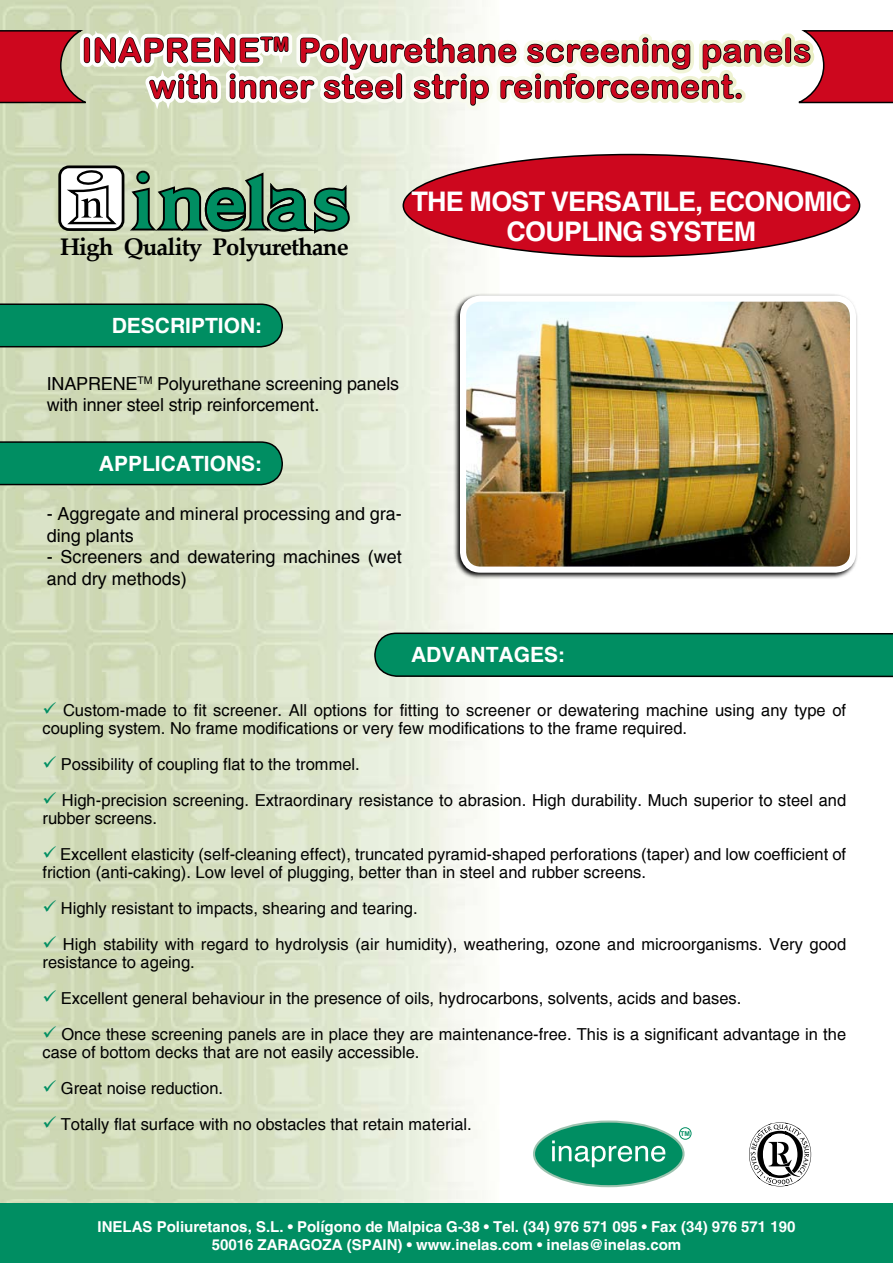
<style>
.page{position:relative;width:893px;height:1263px;background:#fff}
.page>*{position:absolute;margin:0;border:0;box-sizing:border-box;transform-origin:0 0}
.t1{font:33px/36px "Arial Rounded MT Bold";letter-spacing:.02em;color:#cd071e;text-align:center}
.t2{font:700 27px/30px "Helvetica";letter-spacing:-.03em;color:#fff;text-align:center}
.t3{font:700 24px "Palatino Linotype";letter-spacing:-.04em;color:#000}
.t4{font:700 21px "Helvetica";color:#fff}
.t5{font:18px/21.6px "Helvetica";color:#000}
.t6{font:16.5px/18px "Helvetica";color:#000}
.t7{font:700 15px/18px "Helvetica";color:#fff;text-align:center}
.t8{font:700 6.6px "Arial";color:#008e62}
.s1{color:#008e62}
</style>
<div class="page">
<img style="left:0;top:126px;width:861px;height:1077px">
<div style="left:0;top:1203px;width:893px;height:60px;background:#008e62"></div>
<svg style="left:453px;top:293px;width:408px;height:292px"></svg>
<img style="left:463px;top:299px;width:390px;height:270px">
<div style="left:460px;top:296px;width:396px;height:277px;border:6px solid #fff;border-radius:18px"></div>
<div style="left:60px;top:167px;width:63px;height:63px;background:#fff;border-radius:9px"></div>
<div style="left:58px;top:165px;width:66px;height:66px;border:3px solid #000;border-radius:9px"></div>
<svg style="left:64px;top:168px;width:55px;height:57px"></svg>
<svg style="left:130px;top:171px;width:221px;height:75px;background:#7ba78a"></svg>
<svg style="left:0;top:303px;width:284px;height:45px;background:#08875f"></svg>
<svg style="left:0;top:441px;width:284px;height:45px;background:#09875f"></svg>
<svg style="left:373px;top:632px;width:520px;height:46px;background:#0c8a63"></svg>
<svg style="left:0;top:0;width:893px;height:126px"></svg>
<div style="left:746px;top:1119px;width:68px;height:69px;background:#fff;border-radius:50%"></div>
<svg style="left:749px;top:1122px;width:62px;height:64px"></svg>
<div style="left:403px;top:155px;width:457px;height:101px;background:#cd071e;border-radius:50%"></div>
<div style="left:534px;top:1121px;width:149px;height:65px;background:#008e62;border-radius:50%"></div>
<div style="left:533px;top:1120px;width:152px;height:67px;border:2px solid #9cc3af;border-radius:50%"></div>
<svg style="left:552px;top:1140px;width:113px;height:27px"></svg>
<div style="left:679px;top:1127px;width:12px;height:12px;border:1px solid #008e62;border-radius:50%"></div>
<h1 class="t1" style="left:82px;top:32px;width:731px">INAPRENE<sup>TM</sup> Polyurethane screening panels with inner steel strip reinforcement.</h1>
<h3 class="t3" style="left:60px;top:230px;width:290px">High Quality Polyurethane</h3>
<h2 class="t2" style="left:411px;top:186px;width:442px">THE MOST VERSATILE, ECONOMIC<br>COUPLING SYSTEM</h2>
<p class="t4" style="left:112px;top:313px;width:152px">DESCRIPTION:</p>
<p class="t5" style="left:47px;top:373px;width:354px">INAPRENE<sup>TM</sup> Polyurethane screening panels with inner steel strip reinforcement.</p>
<p class="t4" style="left:99px;top:451px;width:165px">APPLICATIONS:</p>
<p class="t5" style="left:47px;top:503px;width:357px">- Aggregate and mineral processing and gra&shy;ding plants</p>
<p class="t5" style="left:47px;top:546px;width:357px">- Screeners and dewatering machines (wet and dry methods)</p>
<p class="t4" style="left:411px;top:642px;width:155px">ADVANTAGES:</p>
<p class="t6" style="left:43px;top:701px;width:805px"><span class="s1">✓</span> Custom-made to fit screener. All options for fitting to screener or dewatering machine using any type of coupling system. No frame modifications or very few modifications to the frame required.</p>
<p class="t6" style="left:43px;top:755px;width:319px"><span class="s1">✓</span> Possibility of coupling flat to the trommel.</p>
<p class="t6" style="left:43px;top:791px;width:805px"><span class="s1">✓</span> High-precision screening. Extraordinary resistance to abrasion. High durability. Much superior to steel and rubber screens.</p>
<p class="t6" style="left:43px;top:845px;width:805px"><span class="s1">✓</span> Excellent elasticity (self-cleaning effect), truncated pyramid-shaped perforations (taper) and low coefficient of friction (anti-caking). Low level of plugging, better than in steel and rubber screens.</p>
<p class="t6" style="left:43px;top:899px;width:377px"><span class="s1">✓</span> Highly resistant to impacts, shearing and tearing.</p>
<p class="t6" style="left:43px;top:935px;width:805px"><span class="s1">✓</span> High stability with regard to hydrolysis (air humidity), weathering, ozone and microorganisms. Very good resistance to ageing.</p>
<p class="t6" style="left:43px;top:989px;width:700px"><span class="s1">✓</span> Excellent general behaviour in the presence of oils, hydrocarbons, solvents, acids and bases.</p>
<p class="t6" style="left:43px;top:1025px;width:805px"><span class="s1">✓</span> Once these screening panels are in place they are maintenance-free. This is a significant advantage in the case of bottom decks that are not easily accessible.</p>
<p class="t6" style="left:43px;top:1079px;width:182px"><span class="s1">✓</span> Great noise reduction.</p>
<p class="t6" style="left:43px;top:1115px;width:431px"><span class="s1">✓</span> Totally flat surface with no obstacles that retain material.</p>
<p class="t8" style="left:680px;top:1129px;width:11px">TM</p>
<p class="t7" style="left:98px;top:1218px;width:699px">INELAS Poliuretanos, S.L. • Polígono de Malpica G-38 • Tel. (34) 976 571 095 • Fax (34) 976 571 190<br>50016 ZARAGOZA (SPAIN) • www.inelas.com • inelas@inelas.com</p>
</div>
